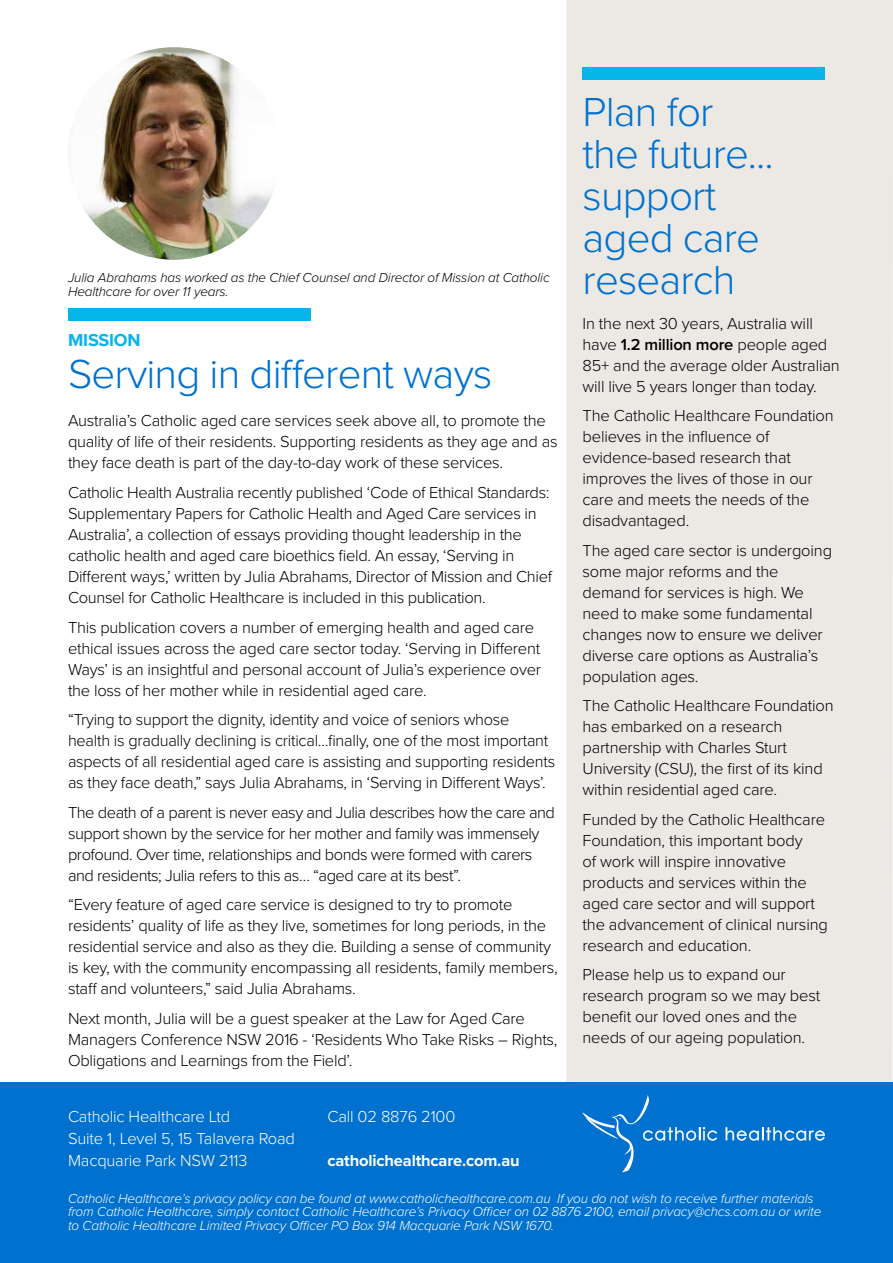
<style>
.page{position:relative;width:893px;height:1263px;background:#fff}
.page>*{position:absolute;margin:0;border:0;box-sizing:border-box;transform-origin:0 0}
.t1{font:300 42px/42px "Proxima Nova";letter-spacing:-.02em;color:#0071ce}
.t2{font:700 18px "Proxima Nova";letter-spacing:-.01em;color:#05b4e9}
.t3{font:300 16.5px/21px "Proxima Nova";letter-spacing:-.015em;color:#000}
.t4{font:300 16.5px/21.8px "Proxima Nova";letter-spacing:-.01em;color:#fff}
.t5{font:700 16.5px "Proxima Nova";letter-spacing:-.01em;color:#fff}
.t6{font:italic 300 13.5px/13.5px "Proxima Nova";letter-spacing:-.01em;color:#fff}
.t7{font:italic 300 13.5px/13.5px "Proxima Nova";letter-spacing:-.01em;color:#000}
.s1{font-weight:600}
</style>
<div class="page">
<div style="left:566px;top:0;width:327px;height:1083px;background:#ece8e4"></div>
<div style="left:0;top:1083px;width:893px;height:180px;background:#0071ce"></div>
<svg style="left:726px;top:1127px;width:99px;height:13px"></svg>
<svg style="left:583px;top:1095px;width:134px;height:77px"></svg>
<div style="left:68px;top:308px;width:242px;height:13px;background:#05b4e9"></div>
<img style="left:68px;top:47px;width:213px;height:213px;border-radius:106px">
<div style="left:583px;top:67px;width:242px;height:13px;background:#05b4e9"></div>
<p class="t7" style="left:68px;top:271px;width:483px">Julia Abrahams has worked as the Chief Counsel and Director of Mission at Catholic<br>Healthcare for over 11 years.</p>
<p class="t2" style="left:68px;top:329px;width:74px">MISSION</p>
<h1 class="t1" style="left:68px;top:354px;width:426px">Serving in different ways</h1>
<p class="t3" style="left:68px;top:411px;width:491px">Australia’s Catholic aged care services seek above all, to promote the quality of life of their residents. Supporting residents as they age and as they face death is part of the day-to-day work of these services.</p>
<p class="t3" style="left:68px;top:482px;width:486px">Catholic Health Australia recently published ‘Code of Ethical Standards:<br>Supplementary Papers for Catholic Health and Aged Care services in Australia’, a collection of essays providing thought leadership in the catholic health and aged care bioethics field. An essay, ‘Serving in Different ways,’ written by Julia Abrahams, Director of Mission and Chief Counsel for Catholic Healthcare is included in this publication.</p>
<p class="t3" style="left:68px;top:617px;width:474px">This publication covers a number of emerging health and aged care ethical issues across the aged care sector today. ‘Serving in Different Ways’ is an insightful and personal account of Julia’s experience over the loss of her mother while in residential aged care.</p>
<p class="t3" style="left:68px;top:709px;width:489px">“Trying to support the dignity, identity and voice of seniors whose health is gradually declining is critical…finally, one of the most important aspects of all residential aged care is assisting and supporting residents as they face death,” says Julia Abrahams, in ‘Serving in Different Ways’.</p>
<p class="t3" style="left:68px;top:802px;width:488px">The death of a parent is never easy and Julia describes how the care and support shown by the service for her mother and family was immensely profound. Over time, relationships and bonds were formed with carers and residents; Julia refers to this as… “aged care at its best”.</p>
<p class="t3" style="left:68px;top:894px;width:491px">“Every feature of aged care service is designed to try to promote residents’ quality of life as they live, sometimes for long periods, in the residential service and also as they die. Building a sense of community is key, with the community encompassing all residents, family members, staff and volunteers,” said Julia Abrahams.</p>
<p class="t3" style="left:68px;top:1008px;width:491px">Next month, Julia will be a guest speaker at the Law for Aged Care<br>Managers Conference NSW 2016 - ‘Residents Who Take Risks – Rights,<br>Obligations and Learnings from the Field’.</p>
<p class="t4" style="left:68px;top:1106px;width:228px">Catholic Healthcare Ltd<br>Suite 1, Level 5, 15 Talavera Road<br>Macquarie Park NSW 2113</p>
<p class="t4" style="left:327px;top:1106px;width:130px">Call 02 8876 2100</p>
<p class="t5" style="left:327px;top:1150px;width:194px">catholichealthcare.com.au</p>
<h1 class="t1" style="left:583px;top:92px;width:193px">Plan for the future... support aged care research</h1>
<p class="t3" style="left:583px;top:313px;width:259px">In the next 30 years, Australia will have <span class="s1">1.2 million more</span> people aged 85+ and the average older Australian will live 5 years longer than today.</p>
<p class="t3" style="left:583px;top:405px;width:253px">The Catholic Healthcare Foundation believes in the influence of evidence-based research that improves the lives of those in our care and meets the needs of the disadvantaged.</p>
<p class="t3" style="left:583px;top:540px;width:251px">The aged care sector is undergoing some major reforms and the demand for services is high. We need to make some fundamental changes now to ensure we deliver diverse care options as Australia’s population ages.</p>
<p class="t3" style="left:583px;top:695px;width:253px">The Catholic Healthcare Foundation has embarked on a research partnership with Charles Sturt<br>University (CSU), the first of its kind within residential aged care.</p>
<p class="t3" style="left:583px;top:809px;width:247px">Funded by the Catholic Healthcare<br>Foundation, this important body<br>of work will inspire innovative products and services within the aged care sector and will support the advancement of clinical nursing research and education.</p>
<p class="t3" style="left:583px;top:964px;width:239px">Please help us to expand our research program so we may best benefit our loved ones and the needs of our ageing population.</p>
<p class="t6" style="left:68px;top:1191px;width:755px">Catholic Healthcare’s privacy policy can be found at www.catholichealthcare.com.au If you do not wish to receive further materials from Catholic Healthcare, simply contact Catholic Healthcare’s Privacy Officer on 02 8876 2100, email privacy@chcs.com.au or write to Catholic Healthcare Limited Privacy Officer PO Box 914 Macquarie Park NSW 1670.</p>
</div>
